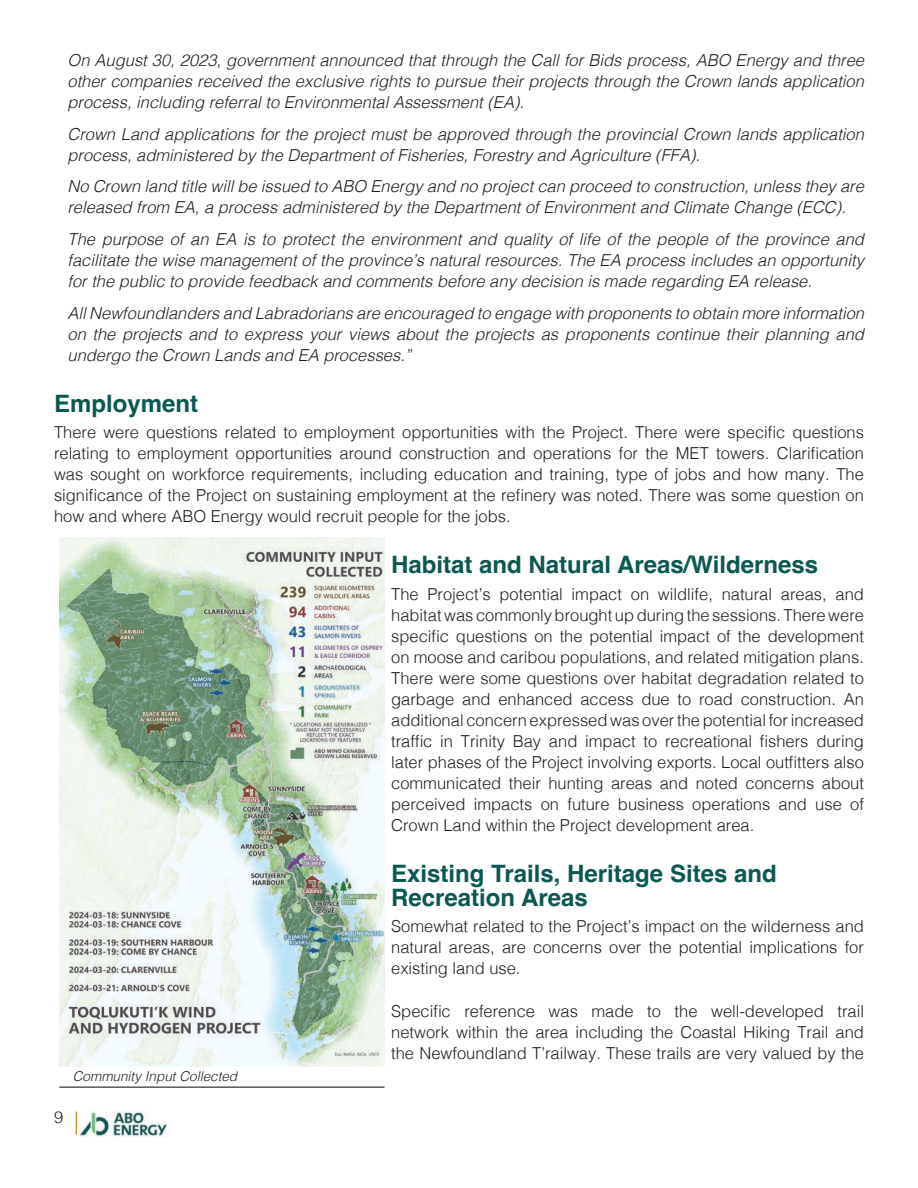
<style>
.page{position:relative;width:918px;height:1188px;background:#fff}
.page>*{position:absolute;margin:0;border:0;box-sizing:border-box;transform-origin:0 0}
.t1{font:700 24px/24px "Helvetica";color:#0b5852}
.t2{font:300 16.5px/21px "Helvetica";color:#231f20;text-align:justify}
.t3{font:italic 300 16.5px/21px "Helvetica";color:#231f20;text-align:justify}
.t4{font:italic 300 13.5px "Helvetica";color:#231f20}
</style>
<div class="page">
<img style="left:59px;top:538px;width:325px;height:528px">
<svg style="left:76px;top:1112px;width:1px;height:23px"></svg>
<img style="left:80px;top:1110px;width:91px;height:26px">
<hr style="left:59px;top:1087px;width:325px;height:1px;background:#231f20">
<p class="t3" style="left:68px;top:49px;width:798px">On August 30, 2023, government announced that through the Call for Bids process, ABO Energy and three other companies received the exclusive rights to pursue their projects through the Crown lands application process, including referral to Environmental Assessment (EA).</p>
<p class="t3" style="left:68px;top:122px;width:798px">Crown Land applications for the project must be approved through the provincial Crown lands application process, administered by the Department of Fisheries, Forestry and Agriculture (FFA).</p>
<p class="t3" style="left:68px;top:175px;width:798px">No Crown land title will be issued to ABO Energy and no project can proceed to construction, unless they are released from EA, a process administered by the Department of Environment and Climate Change (ECC).</p>
<p class="t3" style="left:68px;top:228px;width:798px">The purpose of an EA is to protect the environment and quality of life of the people of the province and facilitate the wise management of the province’s natural resources. The EA process includes an opportunity for the public to provide feedback and comments before any decision is made regarding EA release.</p>
<p class="t3" style="left:68px;top:302px;width:798px">All Newfoundlanders and Labradorians are encouraged to engage with proponents to obtain more information on the projects and to express your views about the projects as proponents continue their planning and undergo the Crown Lands and EA processes.”</p>
<h1 class="t1" style="left:54px;top:394px;width:146px">Employment</h1>
<p class="t2" style="left:54px;top:421px;width:812px">There were questions related to employment opportunities with the Project. There were specific questions relating to employment opportunities around construction and operations for the MET towers. Clarification was sought on workforce requirements, including education and training, type of jobs and how many. The significance of the Project on sustaining employment at the refinery was noted. There was some question on how and where ABO Energy would recruit people for the jobs.</p>
<h1 class="t1" style="left:391px;top:556px;width:429px">Habitat and Natural Areas/Wilderness</h1>
<p class="t2" style="left:391px;top:582px;width:474px">The Project’s potential impact on wildlife, natural areas, and habitat was commonly brought up during the sessions. There were specific questions on the potential impact of the development on moose and caribou populations, and related mitigation plans.<br>There were some questions over habitat degradation related to garbage and enhanced access due to road construction. An additional concern expressed was over the potential for increased traffic in Trinity Bay and impact to recreational fishers during later phases of the Project involving exports. Local outfitters also communicated their hunting areas and noted concerns about perceived impacts on future business operations and use of Crown Land within the Project development area.</p>
<h1 class="t1" style="left:391px;top:864px;width:387px">Existing Trails, Heritage Sites and<br>Recreation Areas</h1>
<p class="t2" style="left:391px;top:915px;width:474px">Somewhat related to the Project’s impact on the wilderness and natural areas, are concerns over the potential implications for existing land use.</p>
<p class="t2" style="left:391px;top:999px;width:474px">Specific reference was made to the well-developed trail network within the area including the Coastal Hiking Trail and the Newfoundland T’railway. These trails are very valued by the</p>
<p class="t2" style="left:54px;top:1106px;width:11px">9</p>
<p class="t4" style="left:73px;top:1064px;width:166px">Community Input Collected</p>
</div>
